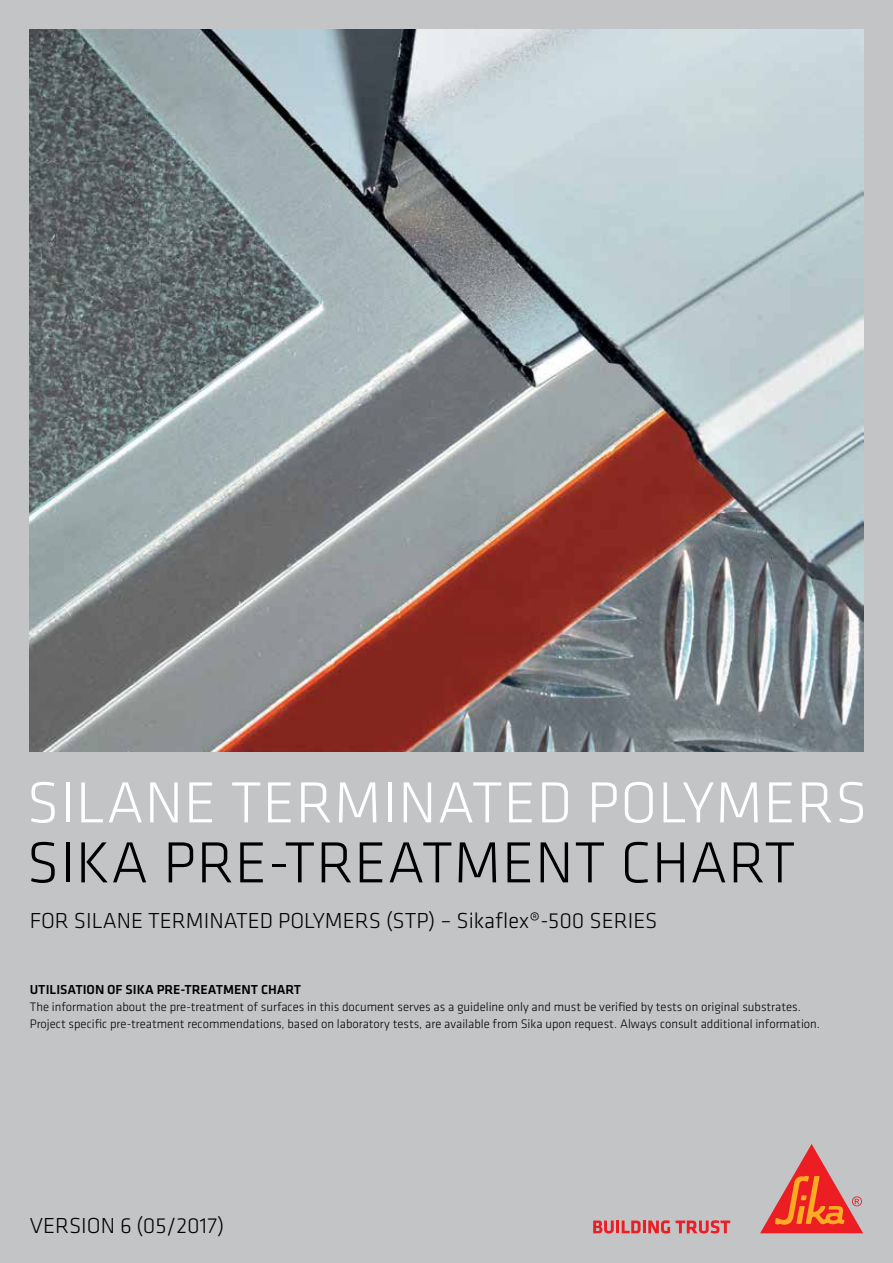
<style>
.page{position:relative;width:893px;height:1263px;background:#c2c4c6}
.page>*{position:absolute;margin:0;border:0;box-sizing:border-box;transform-origin:0 0}
.t1{font:300 60px "Klavika";letter-spacing:.015em;color:#fff}
.t2{font:300 60px "Klavika";letter-spacing:.015em;color:#000}
.t3{font:300 22.5px "Klavika";color:#000}
.t4{font:500 13.5px "Klavika";color:#000}
.t5{font:300 12.75px/17px "Klavika";color:#000}
</style>
<div class="page">
<svg style="left:593px;top:1220px;width:137px;height:13px"></svg>
<svg style="left:760px;top:1144px;width:103px;height:89px"></svg>
<img style="left:30px;top:30px;width:833px;height:722px">
<h1 class="t1" style="left:27px;top:766px;width:842px">SILANE TERMINATED POLYMERS</h1>
<h1 class="t2" style="left:27px;top:826px;width:770px">SIKA PRE-TREATMENT CHART</h1>
<h2 class="t3" style="left:30px;top:906px;width:629px">FOR SILANE TERMINATED POLYMERS (STP) – Sikaflex®-500 SERIES</h2>
<p class="t4" style="left:30px;top:980px;width:273px">UTILISATION OF SIKA PRE-TREATMENT CHART</p>
<p class="t5" style="left:30px;top:998px;width:792px">The information about the pre-treatment of surfaces in this document serves as a guideline only and must be verified by tests on original substrates.<br>Project specific pre-treatment recommendations, based on laboratory tests, are available from Sika upon request. Always consult additional information.</p>
<h2 class="t3" style="left:30px;top:1212px;width:196px">VERSION 6 (05/2017)</h2>
</div>
